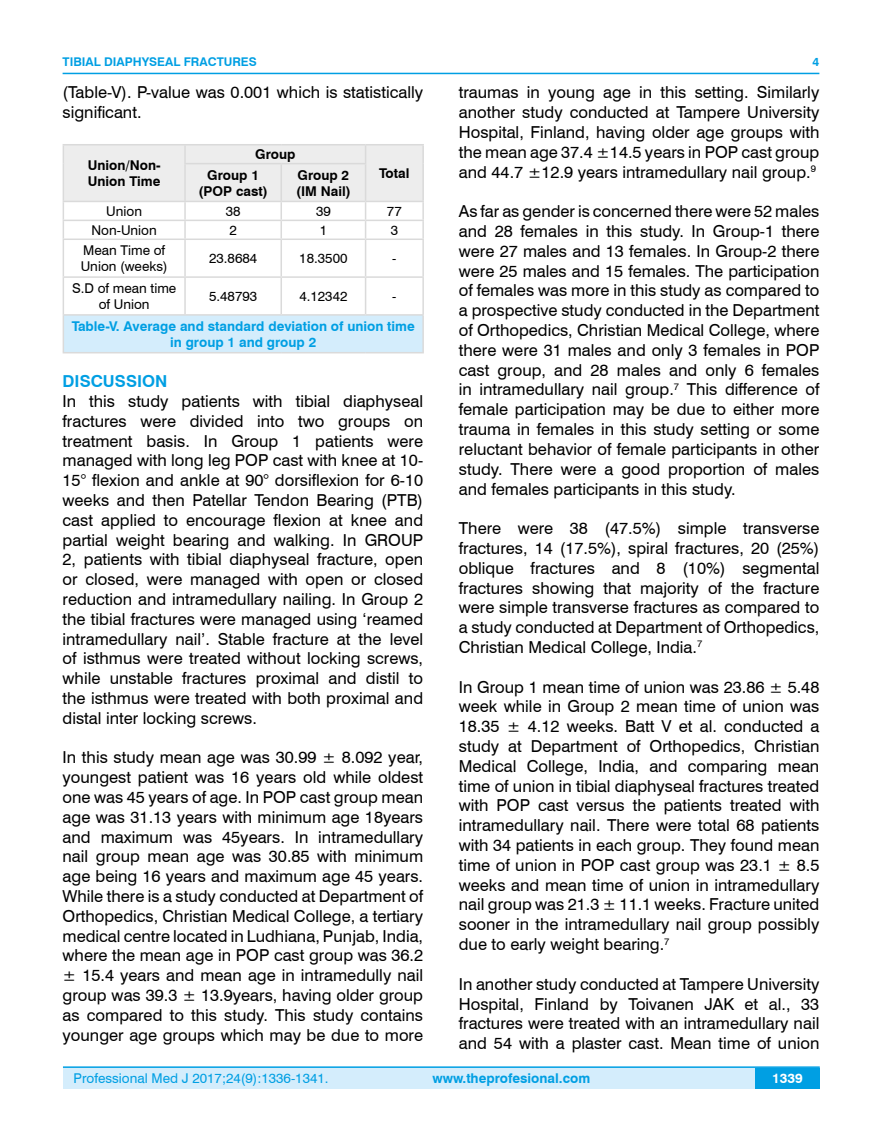
<style>
.page{position:relative;width:882px;height:1145px;background:#fff}
.page>*{position:absolute;margin:0;border:0;box-sizing:border-box;transform-origin:0 0}
.t1{font:16.5px/19.8px "Swiss 721 BT";color:#000;text-align:justify}
.t2{font:700 16.5px "Swiss 721 BT";color:#009fe3}
.t3{font:13.5px/16.2px "Swiss 721 BT";color:#000}
.t4{font:700 13.5px/16.2px "Swiss 721 BT";color:#009fe3;text-align:center}
.t5{font:700 13.5px/16.2px "Swiss 721 BT";color:#000}
.t6{font:13.5px "Swiss 721 BT";color:#009fe3}
.t7{font:700 13.5px "Swiss 721 BT";color:#fff}
.t8{font:700 12px "Swiss 721 BT";color:#009fe3}
</style>
<div class="page">
<div style="left:63px;top:1067px;width:756px;height:21px;background:#d4edfc"></div>
<hr style="left:63px;top:1066px;width:756px;height:2px;background:#009fe3">
<div style="left:754px;top:1068px;width:65px;height:20px;background:#009fe3"></div>
<hr style="left:63px;top:73px;width:756px;height:1px;background:#009fe3">
<div style="left:63px;top:315px;width:360px;height:38px;background:#d4edfc"></div>
<hr style="left:63px;top:144px;width:122px;height:1px;background:#dadada">
<hr style="left:185px;top:144px;width:96px;height:1px;background:#dadada">
<hr style="left:281px;top:144px;width:84px;height:1px;background:#dadada">
<hr style="left:365px;top:144px;width:58px;height:1px;background:#dadada">
<svg style="left:63px;top:145px;width:360px;height:93px"></svg>
<hr style="left:63px;top:238px;width:122px;height:2px;background:#dadada">
<hr style="left:63px;top:240px;width:1px;height:36px;background:#dadada">
<hr style="left:185px;top:238px;width:96px;height:2px;background:#dadada">
<hr style="left:184px;top:240px;width:2px;height:36px;background:#dadada">
<hr style="left:281px;top:238px;width:84px;height:2px;background:#dadada">
<hr style="left:280px;top:240px;width:2px;height:36px;background:#dadada">
<hr style="left:365px;top:238px;width:58px;height:2px;background:#dadada">
<hr style="left:364px;top:240px;width:2px;height:36px;background:#dadada">
<hr style="left:422px;top:240px;width:1px;height:36px;background:#dadada">
<hr style="left:63px;top:276px;width:122px;height:2px;background:#dadada">
<hr style="left:63px;top:278px;width:1px;height:36px;background:#dadada">
<hr style="left:185px;top:276px;width:96px;height:2px;background:#dadada">
<hr style="left:184px;top:278px;width:2px;height:36px;background:#dadada">
<hr style="left:281px;top:276px;width:84px;height:2px;background:#dadada">
<hr style="left:280px;top:278px;width:2px;height:36px;background:#dadada">
<hr style="left:365px;top:276px;width:58px;height:2px;background:#dadada">
<hr style="left:364px;top:278px;width:2px;height:36px;background:#dadada">
<hr style="left:422px;top:278px;width:1px;height:36px;background:#dadada">
<hr style="left:63px;top:314px;width:122px;height:2px;background:#dadada">
<hr style="left:63px;top:316px;width:1px;height:36px;background:#dadada">
<hr style="left:185px;top:314px;width:96px;height:2px;background:#dadada">
<hr style="left:281px;top:314px;width:84px;height:2px;background:#dadada">
<hr style="left:365px;top:314px;width:58px;height:2px;background:#dadada">
<hr style="left:422px;top:316px;width:1px;height:36px;background:#dadada">
<hr style="left:63px;top:352px;width:122px;height:1px;background:#dadada">
<hr style="left:185px;top:352px;width:96px;height:1px;background:#dadada">
<hr style="left:281px;top:352px;width:84px;height:1px;background:#dadada">
<hr style="left:365px;top:352px;width:58px;height:1px;background:#dadada">
<p class="t8" style="left:63px;top:53px;width:196px">TIBIAL DIAPHYSEAL FRACTURES</p>
<p class="t1" style="left:63px;top:82px;width:362px">(Table-V). P-value was 0.001 which is statistically significant.</p>
<p class="t5" style="left:88px;top:157px;width:74px">Union/Non-<br>Union Time</p>
<p class="t5" style="left:207px;top:144px;width:90px;line-height:20.2px;text-indent:48px">Group<br>Group 1</p>
<p class="t5" style="left:379px;top:165px;width:32px">Total</p>
<p class="t5" style="left:296px;top:166px;width:56px">Group 2 (IM Nail)</p>
<p class="t5" style="left:198px;top:182px;width:71px">(POP cast)</p>
<p class="t3" style="left:106px;top:203px;width:37px">Union</p>
<p class="t3" style="left:225px;top:203px;width:16px">38</p>
<p class="t3" style="left:316px;top:203px;width:16px">39</p>
<p class="t3" style="left:387px;top:203px;width:16px">77</p>
<p class="t3" style="left:91px;top:221px;width:67px">Non-Union</p>
<p class="t3" style="left:229px;top:221px;width:9px">2</p>
<p class="t3" style="left:319px;top:221px;width:9px">1</p>
<p class="t3" style="left:390px;top:221px;width:9px">3</p>
<p class="t3" style="left:81px;top:242px;width:88px">Mean Time of<br>Union (weeks)</p>
<p class="t3" style="left:209px;top:250px;width:50px">23.8684</p>
<p class="t3" style="left:299px;top:250px;width:50px">18.3500</p>
<p class="t3" style="left:392px;top:250px;width:6px">-</p>
<p class="t3" style="left:72px;top:279px;width:106px;text-align:center">S.D of mean time of Union</p>
<p class="t3" style="left:209px;top:288px;width:50px">5.48793</p>
<p class="t3" style="left:299px;top:288px;width:50px">4.12342</p>
<p class="t3" style="left:392px;top:288px;width:6px">-</p>
<p class="t4" style="left:72px;top:317px;width:344px">Table-V. Average and standard deviation of union time in group 1 and group 2</p>
<p class="t2" style="left:63px;top:370px;width:106px">DISCUSSION</p>
<p class="t1" style="left:63px;top:390px;width:362px">In this study patients with tibial diaphyseal fractures were divided into two groups on treatment basis. In Group 1 patients were managed with long leg POP cast with knee at 10- 15° flexion and ankle at 90° dorsiflexion for 6-10 weeks and then Patellar Tendon Bearing (PTB) cast applied to encourage flexion at knee and partial weight bearing and walking. In GROUP 2, patients with tibial diaphyseal fracture, open or closed, were managed with open or closed reduction and intramedullary nailing. In Group 2 the tibial fractures were managed using ‘reamed intramedullary nail’. Stable fracture at the level of isthmus were treated without locking screws, while unstable fractures proximal and distil to the isthmus were treated with both proximal and distal inter locking screws.</p>
<p class="t1" style="left:63px;top:747px;width:362px">In this study mean age was 30.99 ± 8.092 year, youngest patient was 16 years old while oldest one was 45 years of age. In POP cast group mean age was 31.13 years with minimum age 18years and maximum was 45years. In intramedullary nail group mean age was 30.85 with minimum age being 16 years and maximum age 45 years.<br>While there is a study conducted at Department of Orthopedics, Christian Medical College, a tertiary medical centre located in Ludhiana, Punjab, India, where the mean age in POP cast group was 36.2 ± 15.4 years and mean age in intramedully nail group was 39.3 ± 13.9years, having older group as compared to this study. This study contains younger age groups which may be due to more</p>
<p class="t8" style="left:812px;top:53px;width:8px">4</p>
<p class="t1" style="left:458px;top:82px;width:362px">traumas in young age in this setting. Similarly another study conducted at Tampere University Hospital, Finland, having older age groups with the mean age 37.4 ±14.5 years in POP cast group and 44.7 ±12.9 years intramedullary nail group.<sup>9</sup></p>
<p class="t1" style="left:458px;top:201px;width:362px">As far as gender is concerned there were 52 males and 28 females in this study. In Group-1 there were 27 males and 13 females. In Group-2 there were 25 males and 15 females. The participation of females was more in this study as compared to a prospective study conducted in the Department of Orthopedics, Christian Medical College, where there were 31 males and only 3 females in POP cast group, and 28 males and only 6 females in intramedullary nail group.<sup>7</sup> This difference of female participation may be due to either more trauma in females in this study setting or some reluctant behavior of female participants in other study. There were a good proportion of males and females participants in this study.</p>
<p class="t1" style="left:458px;top:518px;width:362px">There were 38 (47.5%) simple transverse fractures, 14 (17.5%), spiral fractures, 20 (25%) oblique fractures and 8 (10%) segmental fractures showing that majority of the fracture were simple transverse fractures as compared to a study conducted at Department of Orthopedics, Christian Medical College, India.<sup>7</sup></p>
<p class="t1" style="left:458px;top:676px;width:362px">In Group 1 mean time of union was 23.86 ± 5.48 week while in Group 2 mean time of union was 18.35 ± 4.12 weeks. Batt V et al. conducted a study at Department of Orthopedics, Christian Medical College, India, and comparing mean time of union in tibial diaphyseal fractures treated with POP cast versus the patients treated with intramedullary nail. There were total 68 patients with 34 patients in each group. They found mean time of union in POP cast group was 23.1 ± 8.5 weeks and mean time of union in intramedullary nail group was 21.3 ± 11.1 weeks. Fracture united sooner in the intramedullary nail group possibly due to early weight bearing.<sup>7</sup></p>
<p class="t1" style="left:458px;top:973px;width:362px">In another study conducted at Tampere University Hospital, Finland by Toivanen JAK et al., 33 fractures were treated with an intramedullary nail and 54 with a plaster cast. Mean time of union</p>
<p class="t6" style="left:74px;top:1069px;width:256px">Professional Med J 2017;24(9):1336-1341.</p>
<p class="t4" style="left:432px;top:1069px;width:159px">www.theprofesional.com</p>
<p class="t7" style="left:771px;top:1069px;width:32px">1339</p>
</div>
